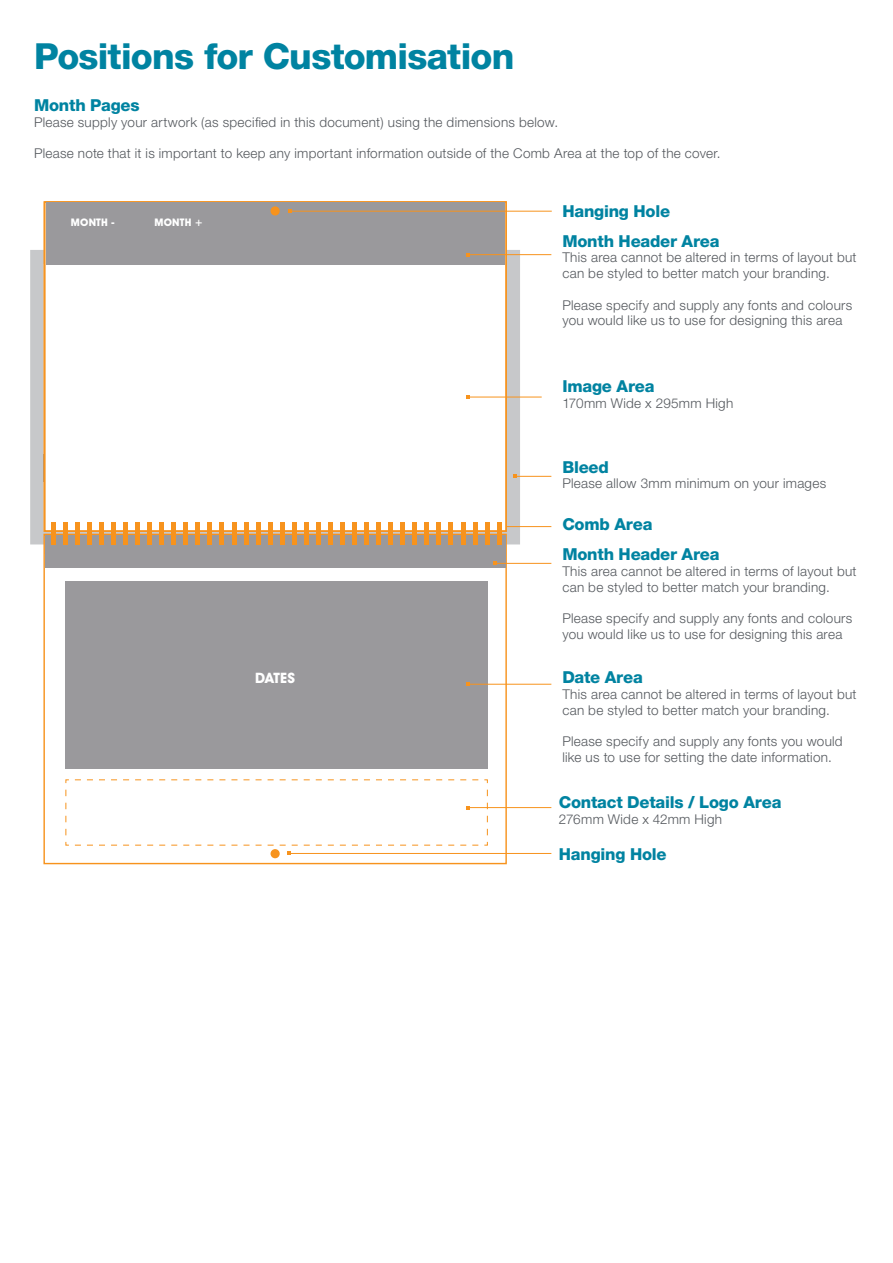
<style>
.page{position:relative;width:893px;height:1263px;background:#fff}
.page>*{position:absolute;margin:0;border:0;box-sizing:border-box;transform-origin:0 0}
.t1{font:800 36px "Helvetica Neue";letter-spacing:-.02em;color:#0083a1}
.t2{font:800 16.5px "Helvetica Neue";letter-spacing:-.015em;color:#0083a1}
.t3{font:700 14.4px "Avant Garde IT Cby BT";letter-spacing:.005em;color:#fff}
.t4{font:300 13.5px/15.8px "Helvetica Neue";letter-spacing:.02em;color:#54585d}
.t5{font:700 10.5px "Avant Garde IT Cby BT";letter-spacing:.025em;color:#fff}
</style>
<div class="page">
<div style="left:30px;top:250px;width:490px;height:294px;border:14px solid #c7c8ca"></div>
<div style="left:43px;top:534px;width:464px;height:330px;background:#fff;border:1px solid #f7931d"></div>
<div style="left:66px;top:581px;width:422px;height:187px;background:#9a999c"></div>
<hr style="left:468px;top:684px;width:83px;height:1px;background:#f7931d">
<hr style="left:515px;top:476px;width:36px;height:1px;background:#f7931d">
<hr style="left:468px;top:807px;width:83px;height:1px;background:#f7931d">
<svg style="left:65px;top:779px;width:423px;height:67px"></svg>
<hr style="left:495px;top:526px;width:56px;height:1px;background:#f7931d">
<div style="left:45px;top:535px;width:460px;height:33px;background:#9a999c"></div>
<hr style="left:495px;top:563px;width:56px;height:1px;background:#f7931d">
<hr style="left:289px;top:853px;width:262px;height:1px;background:#f7931d">
<div style="left:271px;top:849px;width:9px;height:9px;background:#f7931d;border-radius:50%"></div>
<div style="left:44px;top:201px;width:463px;height:331px;background:#fff"></div>
<div style="left:46px;top:203px;width:459px;height:62px;background:#9a999c"></div>
<div style="left:271px;top:206px;width:9px;height:10px;background:#f7931d;border-radius:50%"></div>
<hr style="left:468px;top:397px;width:74px;height:1px;background:#f7931d">
<hr style="left:468px;top:254px;width:83px;height:1px;background:#f7931d">
<hr style="left:289px;top:211px;width:263px;height:1px;background:#f7931d">
<div style="left:51px;top:522px;width:5px;height:22px;background:#f7931d"></div>
<div style="left:63px;top:522px;width:5px;height:22px;background:#f7931d"></div>
<div style="left:75px;top:522px;width:5px;height:22px;background:#f7931d"></div>
<div style="left:87px;top:522px;width:5px;height:22px;background:#f7931d"></div>
<div style="left:99px;top:522px;width:5px;height:22px;background:#f7931d"></div>
<div style="left:111px;top:522px;width:5px;height:22px;background:#f7931d"></div>
<div style="left:123px;top:522px;width:5px;height:22px;background:#f7931d"></div>
<div style="left:135px;top:522px;width:5px;height:22px;background:#f7931d"></div>
<div style="left:147px;top:522px;width:5px;height:22px;background:#f7931d"></div>
<div style="left:159px;top:522px;width:5px;height:22px;background:#f7931d"></div>
<div style="left:171px;top:522px;width:5px;height:22px;background:#f7931d"></div>
<hr style="left:184px;top:522px;width:4px;height:22px;background:#f7931d">
<hr style="left:196px;top:522px;width:4px;height:22px;background:#f7931d">
<hr style="left:208px;top:522px;width:4px;height:22px;background:#f7931d">
<hr style="left:220px;top:522px;width:4px;height:22px;background:#f7931d">
<hr style="left:232px;top:522px;width:4px;height:22px;background:#f7931d">
<hr style="left:244px;top:522px;width:4px;height:22px;background:#f7931d">
<hr style="left:256px;top:522px;width:4px;height:22px;background:#f7931d">
<hr style="left:268px;top:522px;width:4px;height:22px;background:#f7931d">
<div style="left:280px;top:522px;width:5px;height:22px;background:#f7931d"></div>
<div style="left:292px;top:522px;width:5px;height:22px;background:#f7931d"></div>
<div style="left:304px;top:522px;width:5px;height:22px;background:#f7931d"></div>
<div style="left:316px;top:522px;width:5px;height:22px;background:#f7931d"></div>
<div style="left:328px;top:522px;width:5px;height:22px;background:#f7931d"></div>
<div style="left:340px;top:522px;width:5px;height:22px;background:#f7931d"></div>
<div style="left:352px;top:522px;width:5px;height:22px;background:#f7931d"></div>
<div style="left:364px;top:522px;width:5px;height:22px;background:#f7931d"></div>
<div style="left:376px;top:522px;width:5px;height:22px;background:#f7931d"></div>
<div style="left:388px;top:522px;width:5px;height:22px;background:#f7931d"></div>
<div style="left:400px;top:522px;width:5px;height:22px;background:#f7931d"></div>
<hr style="left:413px;top:522px;width:4px;height:22px;background:#f7931d">
<hr style="left:425px;top:522px;width:4px;height:22px;background:#f7931d">
<hr style="left:437px;top:522px;width:4px;height:22px;background:#f7931d">
<hr style="left:449px;top:522px;width:4px;height:22px;background:#f7931d">
<hr style="left:461px;top:522px;width:4px;height:22px;background:#f7931d">
<hr style="left:473px;top:522px;width:4px;height:22px;background:#f7931d">
<hr style="left:485px;top:522px;width:4px;height:22px;background:#f7931d">
<hr style="left:497px;top:522px;width:4px;height:22px;background:#f7931d">
<p class="t1" style="left:34px;top:35px;width:482px">Positions for Customisation</p>
<p class="t2" style="left:34px;top:95px;width:107px">Month Pages</p>
<p class="t4" style="left:34px;top:114px;width:526px">Please supply your artwork (as specified in this document) using the dimensions below.</p>
<p class="t4" style="left:34px;top:145px;width:688px">Please note that it is important to keep any important information outside of the Comb Area at the top of the cover.</p>
<p class="t5" style="left:71px;top:216px;width:45px">MONTH -</p>
<p class="t5" style="left:154px;top:216px;width:50px">MONTH +</p>
<p class="t3" style="left:255px;top:669px;width:42px">DATES</p>
<p class="t2" style="left:562px;top:202px;width:109px">Hanging Hole</p>
<p class="t2" style="left:562px;top:231px;width:159px">Month Header Area</p>
<p class="t4" style="left:562px;top:249px;width:296px">This area cannot be altered in terms of layout but can be styled to better match your branding.</p>
<p class="t4" style="left:562px;top:297px;width:291px">Please specify and supply any fonts and colours you would like us to use for designing this area</p>
<p class="t2" style="left:562px;top:377px;width:94px">Image Area</p>
<p class="t4" style="left:562px;top:395px;width:172px">170mm Wide x 295mm High</p>
<p class="t2" style="left:562px;top:457px;width:48px">Bleed</p>
<p class="t4" style="left:562px;top:475px;width:265px">Please allow 3mm minimum on your images</p>
<p class="t2" style="left:562px;top:514px;width:92px">Comb Area</p>
<p class="t2" style="left:562px;top:544px;width:159px">Month Header Area</p>
<p class="t4" style="left:562px;top:563px;width:296px">This area cannot be altered in terms of layout but can be styled to better match your branding.</p>
<p class="t4" style="left:562px;top:610px;width:291px">Please specify and supply any fonts and colours you would like us to use for designing this area</p>
<p class="t2" style="left:562px;top:667px;width:82px">Date Area</p>
<p class="t4" style="left:562px;top:686px;width:296px">This area cannot be altered in terms of layout but can be styled to better match your branding.</p>
<p class="t4" style="left:562px;top:733px;width:282px">Please specify and supply any fonts you would like us to use for setting the date information.</p>
<p class="t2" style="left:559px;top:792px;width:224px">Contact Details / Logo Area</p>
<p class="t4" style="left:559px;top:810px;width:165px">276mm Wide x 42mm High</p>
<p class="t2" style="left:559px;top:844px;width:109px">Hanging Hole</p>
</div>
